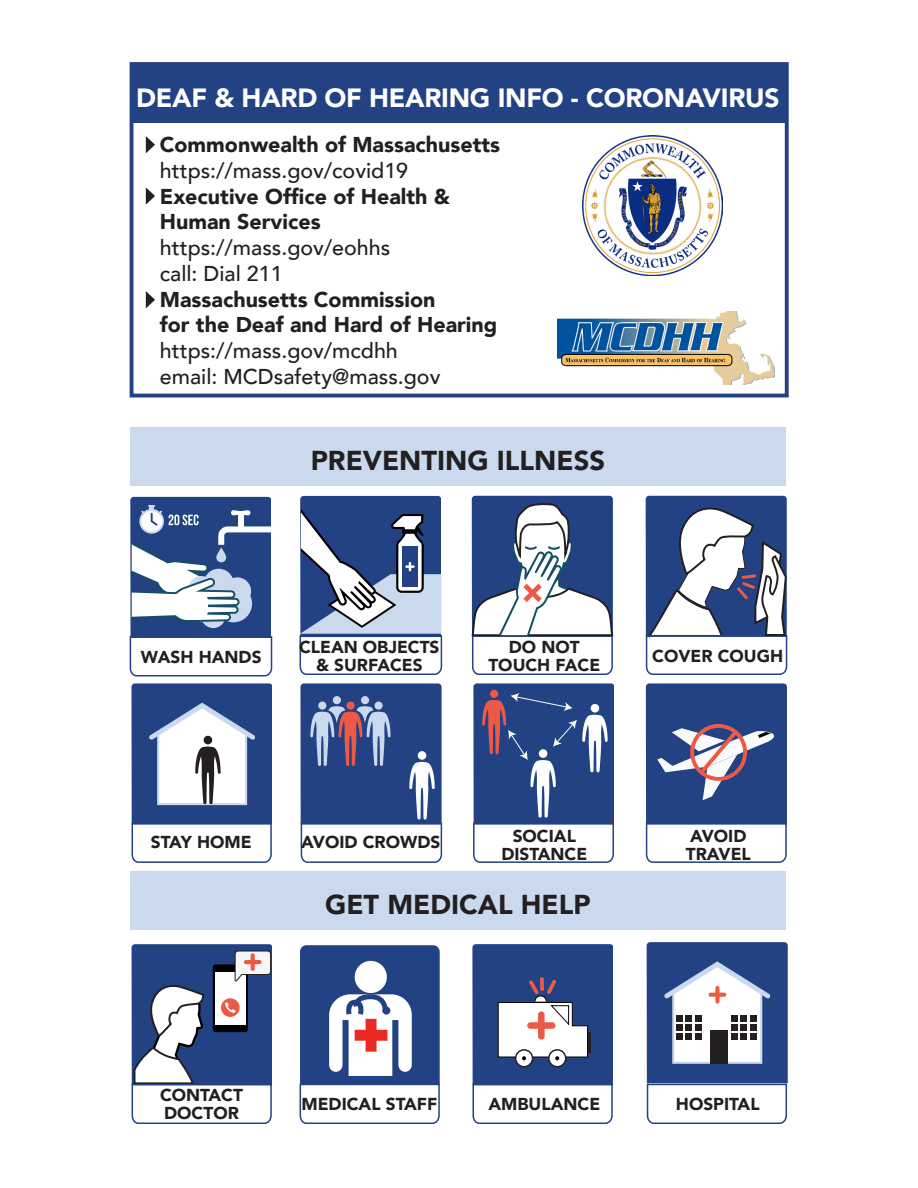
<style>
.page{position:relative;width:918px;height:1188px;background:#fff}
.page>*{position:absolute;margin:0;border:0;box-sizing:border-box;transform-origin:0 0}
.t1{font:900 27.3px "Avenir";color:#231f20}
.t2{font:900 26.25px "Avenir";letter-spacing:-.01em;color:#fff}
.t3{font:900 21.45px "Avenir";color:#231f20}
.t4{font:500 21.45px "Avenir";color:#231f20}
.t5{font:900 17.25px/18px "Avenir";color:#231f20;text-align:center}
</style>
<div class="page">
<div style="left:130px;top:62px;width:659px;height:336px;border:4px solid #224284"></div>
<div style="left:130px;top:427px;width:656px;height:59px;background:#cad9ed"></div>
<div style="left:130px;top:64px;width:656px;height:59px;background:#224284"></div>
<div style="left:130px;top:871px;width:656px;height:59px;background:#cad9ed"></div>
<svg style="left:129px;top:497px;width:144px;height:180px"></svg>
<svg style="left:645px;top:496px;width:143px;height:179px"></svg>
<svg style="left:471px;top:496px;width:143px;height:179px"></svg>
<svg style="left:300px;top:683px;width:143px;height:180px"></svg>
<div style="left:418px;top:751px;width:8px;height:9px;background:#fff;border-radius:50%"></div>
<svg style="left:131px;top:683px;width:141px;height:180px"></svg>
<div style="left:204px;top:736px;width:8px;height:8px;background:#231f20;border-radius:50%"></div>
<svg style="left:299px;top:496px;width:144px;height:179px"></svg>
<svg style="left:473px;top:683px;width:141px;height:180px"></svg>
<svg style="left:645px;top:683px;width:142px;height:180px"></svg>
<img style="left:557px;top:312px;width:217px;height:72px">
<svg style="left:146px;top:136px;width:9px;height:17px"></svg>
<svg style="left:146px;top:187px;width:9px;height:18px"></svg>
<svg style="left:146px;top:291px;width:9px;height:17px"></svg>
<img style="left:583px;top:136px;width:139px;height:140px">
<svg style="left:131px;top:944px;width:141px;height:180px"></svg>
<svg style="left:299px;top:945px;width:141px;height:179px"></svg>
<svg style="left:472px;top:944px;width:141px;height:180px"></svg>
<svg style="left:646px;top:942px;width:142px;height:182px"></svg>
<p class="t2" style="left:136px;top:75px;width:645px">DEAF &amp; HARD OF HEARING INFO - CORONAVIRUS</p>
<p class="t3" style="left:160px;top:126px;width:342px">Commonwealth of Massachusetts</p>
<p class="t4" style="left:160px;top:152px;width:250px">https://mass.gov/covid19</p>
<p class="t3" style="left:160px;top:178px;width:292px">Executive Office of Health &amp;</p>
<p class="t3" style="left:160px;top:204px;width:162px">Human Services</p>
<p class="t4" style="left:160px;top:229px;width:232px">https://mass.gov/eohhs</p>
<p class="t4" style="left:160px;top:255px;width:124px">call: Dial 211</p>
<p class="t3" style="left:160px;top:281px;width:277px">Massachusetts Commission</p>
<p class="t3" style="left:160px;top:307px;width:339px">for the Deaf and Hard of Hearing</p>
<p class="t4" style="left:160px;top:332px;width:239px">https://mass.gov/mcdhh</p>
<p class="t4" style="left:160px;top:358px;width:282px">email: MCDsafety@mass.gov</p>
<p class="t1" style="left:311px;top:437px;width:296px">PREVENTING ILLNESS</p>
<p class="t5" style="left:141px;top:648px;width:122px">WASH HANDS</p>
<p class="t5" style="left:299px;top:637px;width:142px">CLEAN OBJECTS &amp; SURFACES</p>
<p class="t5" style="left:509px;top:637px;width:72px">DO NOT</p>
<p class="t5" style="left:488px;top:655px;width:113px">TOUCH FACE</p>
<p class="t5" style="left:652px;top:646px;width:132px">COVER COUGH</p>
<p class="t5" style="left:151px;top:832px;width:102px">STAY HOME</p>
<p class="t5" style="left:301px;top:832px;width:141px">AVOID CROWDS</p>
<p class="t5" style="left:513px;top:826px;width:65px">SOCIAL</p>
<p class="t5" style="left:501px;top:844px;width:87px">DISTANCE</p>
<p class="t1" style="left:325px;top:881px;width:267px">GET MEDICAL HELP</p>
<p class="t5" style="left:690px;top:826px;width:58px">AVOID</p>
<p class="t5" style="left:686px;top:844px;width:67px">TRAVEL</p>
<p class="t5" style="left:160px;top:1086px;width:85px">CONTACT</p>
<p class="t5" style="left:164px;top:1104px;width:76px">DOCTOR</p>
<p class="t5" style="left:301px;top:1095px;width:137px">MEDICAL STAFF</p>
<p class="t5" style="left:488px;top:1095px;width:113px">AMBULANCE</p>
<p class="t5" style="left:676px;top:1095px;width:85px">HOSPITAL</p>
</div>
